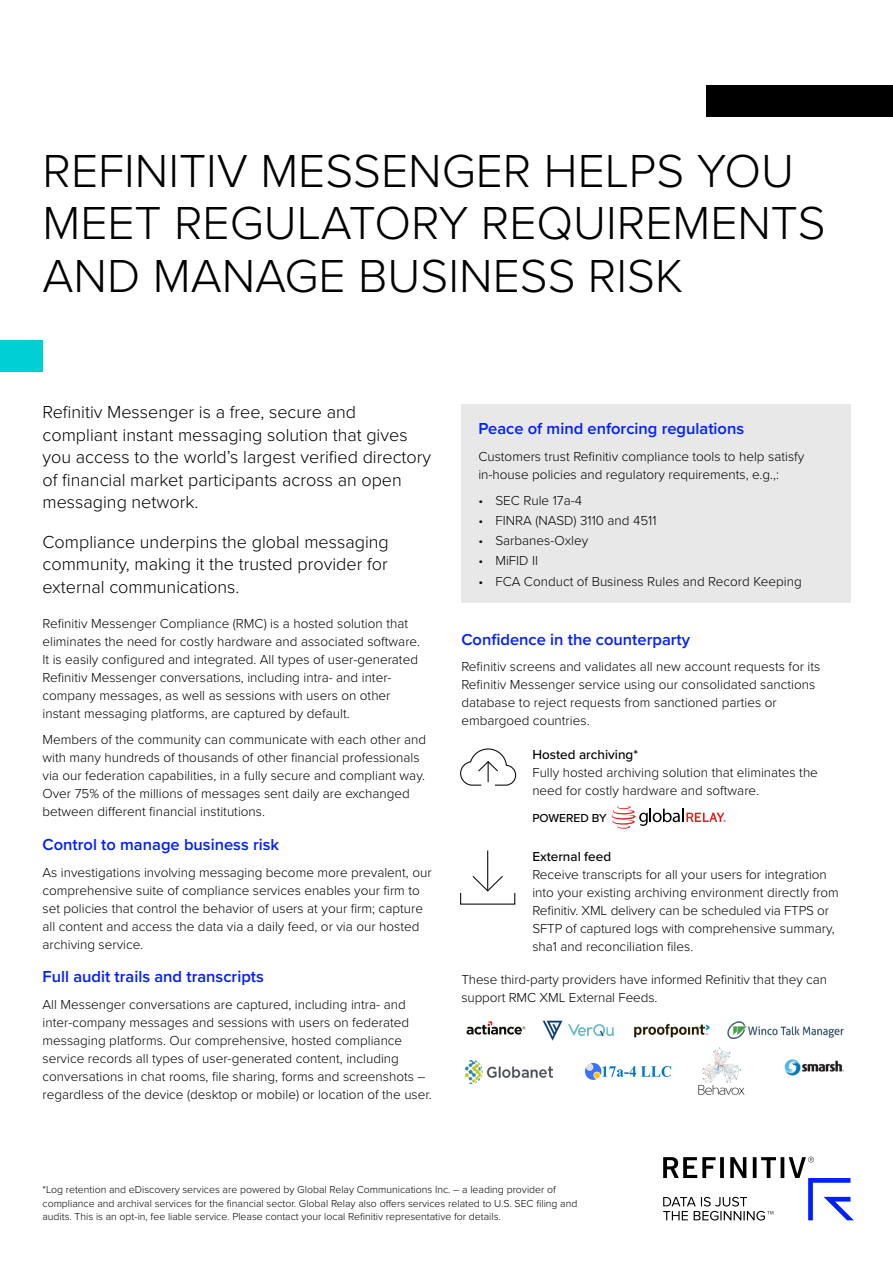
<style>
.page{position:relative;width:893px;height:1263px;background:#fff}
.page>*{position:absolute;margin:0;border:0;box-sizing:border-box;transform-origin:0 0}
.t1{font:300 48px/52.5px "Proxima Nova";color:#000}
.t2{font:300 18px/22.5px "Proxima Nova";color:#000}
.t3{font:600 16.5px "Proxima Nova";color:#001eff}
.t4{font:300 13.5px/18px "Proxima Nova";color:#000}
.t5{font:500 13.5px "Proxima Nova";color:#000}
.t6{font:500 12px "Proxima Nova";color:#000}
.t7{font:300 10.5px/13.5px "Proxima Nova";color:#000}
</style>
<div class="page">
<svg style="left:663px;top:1157px;width:191px;height:63px"></svg>
<div style="left:706px;top:85px;width:187px;height:32px;background:#000"></div>
<div style="left:0;top:340px;width:43px;height:32px;background:#00d0d4"></div>
<div style="left:461px;top:404px;width:389px;height:199px;background:#e8e8e8"></div>
<img style="left:585px;top:1063px;width:87px;height:17px">
<svg style="left:467px;top:1021px;width:58px;height:13px"></svg>
<img style="left:466px;top:1061px;width:86px;height:22px">
<img style="left:634px;top:1023px;width:76px;height:15px">
<img style="left:784px;top:1059px;width:60px;height:17px">
<img style="left:698px;top:1047px;width:46px;height:48px">
<img style="left:727px;top:1021px;width:117px;height:17px">
<img style="left:542px;top:1020px;width:72px;height:21px">
<svg style="left:612px;top:806px;width:114px;height:23px"></svg>
<hr style="left:487px;top:850px;width:1px;height:41px;background:#121212">
<svg style="left:460px;top:875px;width:56px;height:30px"></svg>
<svg style="left:460px;top:748px;width:57px;height:38px"></svg>
<h1 class="t1" style="left:43px;top:142px;width:785px">REFINITIV MESSENGER HELPS YOU<br>MEET REGULATORY REQUIREMENTS<br>AND MANAGE BUSINESS RISK</h1>
<h2 class="t2" style="left:43px;top:400px;width:390px">Refinitiv Messenger is a free, secure and compliant instant messaging solution that gives you access to the world’s largest verified directory of financial market participants across an open messaging network.</h2>
<h2 class="t2" style="left:43px;top:529px;width:348px;text-align:justify">Compliance underpins the global messaging community, making it the trusted provider for external communications.</h2>
<p class="t4" style="left:43px;top:613px;width:379px">Refinitiv Messenger Compliance (RMC) is a hosted solution that eliminates the need for costly hardware and associated software.<br>It is easily configured and integrated. All types of user-generated Refinitiv Messenger conversations, including intra- and inter&shy;company messages, as well as sessions with users on other instant messaging platforms, are captured by default.</p>
<p class="t4" style="left:43px;top:730px;width:385px">Members of the community can communicate with each other and with many hundreds of thousands of other financial professionals via our federation capabilities, in a fully secure and compliant way.<br>Over 75% of the millions of messages sent daily are exchanged between different financial institutions.</p>
<p class="t3" style="left:43px;top:832px;width:238px">Control to manage business risk</p>
<p class="t4" style="left:43px;top:862px;width:391px">As investigations involving messaging become more prevalent, our comprehensive suite of compliance services enables your firm to set policies that control the behavior of users at your firm; capture all content and access the data via a daily feed, or via our hosted archiving service.</p>
<p class="t3" style="left:43px;top:964px;width:223px">Full audit trails and transcripts</p>
<p class="t4" style="left:43px;top:994px;width:391px">All Messenger conversations are captured, including intra- and inter-company messages and sessions with users on federated messaging platforms. Our comprehensive, hosted compliance service records all types of user-generated content, including conversations in chat rooms, file sharing, forms and screenshots – regardless of the device (desktop or mobile) or location of the user.</p>
<p class="t3" style="left:478px;top:416px;width:267px">Peace of mind enforcing regulations</p>
<p class="t4" style="left:478px;top:446px;width:327px">Customers trust Refinitiv compliance tools to help satisfy in-house policies and regulatory requirements, e.g.,:</p>
<p class="t4" style="left:478px;top:491px;width:105px">• SEC Rule 17a-4</p>
<p class="t4" style="left:478px;top:511px;width:180px">• FINRA (NASD) 3110 and 4511</p>
<p class="t4" style="left:478px;top:531px;width:111px">• Sarbanes-Oxley</p>
<p class="t4" style="left:478px;top:551px;width:61px">• MiFID II</p>
<p class="t4" style="left:478px;top:571px;width:325px">• FCA Conduct of Business Rules and Record Keeping</p>
<p class="t3" style="left:461px;top:627px;width:230px">Confidence in the counterparty</p>
<p class="t4" style="left:461px;top:657px;width:360px">Refinitiv screens and validates all new account requests for its Refinitiv Messenger service using our consolidated sanctions database to reject requests from sanctioned parties or embargoed countries.</p>
<p class="t5" style="left:532px;top:744px;width:107px">Hosted archiving*</p>
<p class="t4" style="left:532px;top:763px;width:287px">Fully hosted archiving solution that eliminates the need for costly hardware and software.</p>
<p class="t6" style="left:532px;top:809px;width:76px">POWERED BY</p>
<p class="t5" style="left:532px;top:846px;width:80px">External feed</p>
<p class="t4" style="left:532px;top:865px;width:308px">Receive transcripts for all your users for integration into your existing archiving environment directly from Refinitiv. XML delivery can be scheduled via FTPS or SFTP of captured logs with comprehensive summary, sha1 and reconciliation files.</p>
<p class="t4" style="left:461px;top:970px;width:367px">These third-party providers have informed Refinitiv that they can support RMC XML External Feeds.</p>
<p class="t7" style="left:43px;top:1182px;width:536px">*Log retention and eDiscovery services are powered by Global Relay Communications Inc. – a leading provider of compliance and archival services for the financial sector. Global Relay also offers services related to U.S. SEC filing and audits. This is an opt-in, fee liable service. Please contact your local Refinitiv representative for details.</p>
</div>
